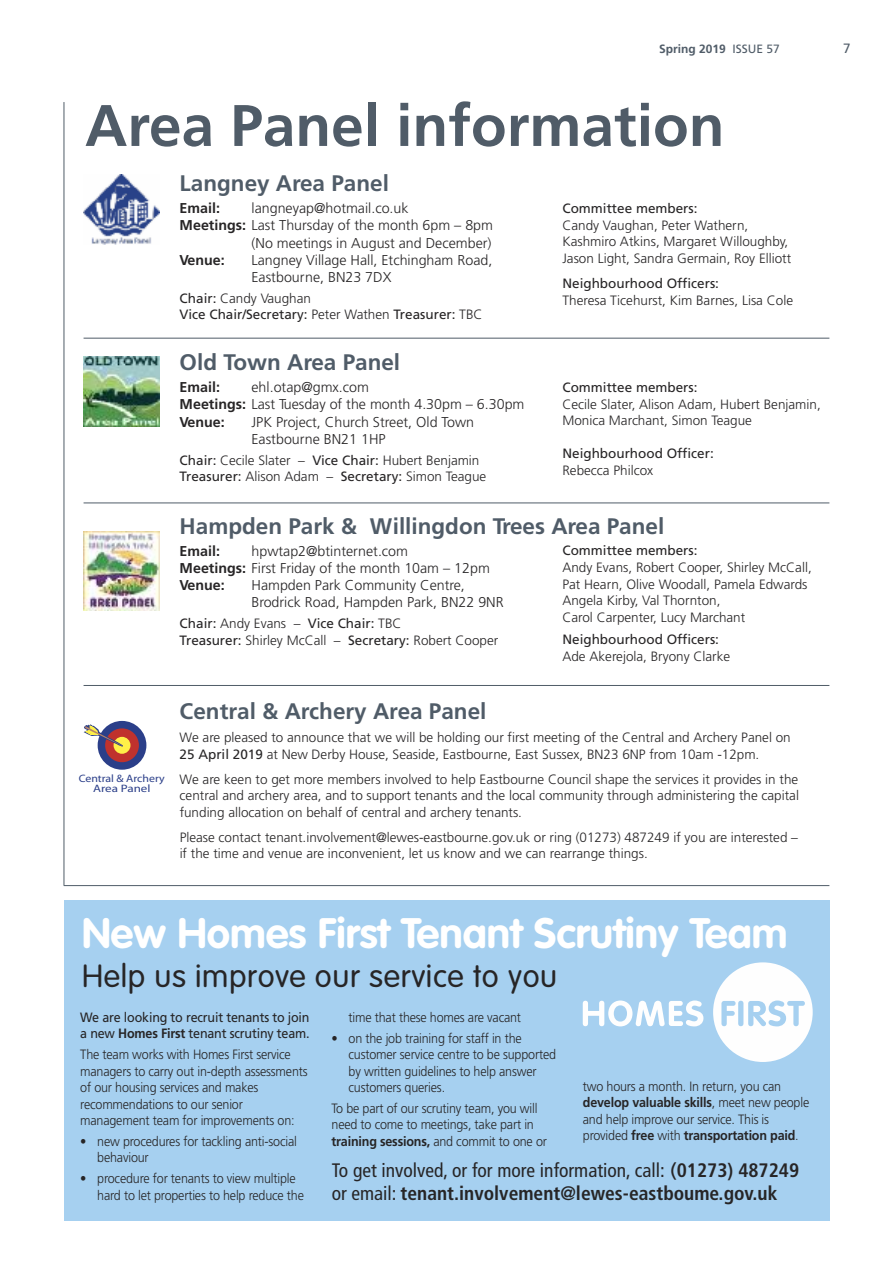
<style>
.page{position:relative;width:893px;height:1263px;background:#fff}
.page>*{position:absolute;margin:0;border:0;box-sizing:border-box;transform-origin:0 0}
.t1{font:700 58.5px "Frutiger";color:#505c68}
.t2{font:700 42px "VAG Rounded Std";color:#fff}
.t3{font:300 31.5px "VAG Rounded Std";letter-spacing:.02em;color:#272526}
.t4{font:700 22.5px "Frutiger";color:#505c68}
.t5{font:700 condensed 19.5px/22.5px "Frutiger";color:#272526}
.t6{font:300 14.25px/17.1px "Frutiger";color:#272526}
.t7{font:700 14.25px "Frutiger";color:#272526}
.t8{font:300 13.5px/16.5px "Frutiger";color:#272526}
.t9{font:300 13.5px/16.5px "Frutiger";color:#272526;scale:.93 1}
.t10{font:13.5px/16.5px "Frutiger";color:#272526}
.t11{font:13.5px/16.5px "Frutiger";color:#272526;scale:.93 1}
.t12{font:13.5px "Frutiger";color:#505c68}
.t13{font:700 12px "Frutiger";color:#505c68}
.t14{font:10.8px/10.8px "Myriad Pro";color:#2b3f89;text-align:center;scale:1.1 1}
.s1{font-weight:400}
.s2{font-weight:700}
.s3{font-weight:300}
.s4{font-weight:400;font-stretch:normal}
</style>
<div class="page">
<hr style="left:64px;top:102px;width:1px;height:783px;background:#505c68">
<img style="left:84px;top:532px;width:76px;height:79px">
<div style="left:100px;top:724px;width:44px;height:43px;background:#2b3f89;border-radius:50%"></div>
<div style="left:98px;top:721px;width:48px;height:49px;border:5px solid #2b3f89;border-radius:50%"></div>
<div style="left:108px;top:731px;width:28px;height:29px;background:#c0322d;border-radius:50%"></div>
<div style="left:105px;top:728px;width:34px;height:34px;border:5px solid #c0322d;border-radius:50%"></div>
<div style="left:114px;top:737px;width:16px;height:17px;background:#fff048;border-radius:50%"></div>
<svg style="left:84px;top:724px;width:40px;height:23px"></svg>
<img style="left:84px;top:174px;width:76px;height:70px">
<img style="left:84px;top:357px;width:76px;height:69px">
<hr style="left:84px;top:338px;width:745px;height:1px;background:#505c68">
<hr style="left:84px;top:503px;width:745px;height:1px;background:#505c68">
<hr style="left:84px;top:685px;width:745px;height:1px;background:#505c68">
<hr style="left:64px;top:885px;width:765px;height:1px;background:#505c68">
<div style="left:64px;top:900px;width:765px;height:320px;background:#a6d0f0"></div>
<svg style="left:713px;top:962px;width:100px;height:100px"></svg>
<svg style="left:583px;top:1000px;width:120px;height:26px"></svg>
<p class="t13" style="left:659px;top:44px;width:122px">Spring 2019 <span class="s1">ISSUE 57</span></p>
<p class="t12" style="left:843px;top:43px;width:9px">7</p>
<h1 class="t1" style="left:85px;top:102px;width:641px">Area Panel information</h1>
<h3 class="t4" style="left:180px;top:174px;width:211px">Langney Area Panel</h3>
<p class="t7" style="left:180px;top:203px;width:42px">Email:</p>
<p class="t6" style="left:252px;top:201px;width:159px">langneyap@hotmail.co.uk</p>
<p class="t6" style="left:180px;top:218px;width:315px"><span class="s2">Meetings:</span> Last Thursday of the month 6pm – 8pm</p>
<p class="t6" style="left:252px;top:235px;width:241px">(No meetings in August and December)</p>
<p class="t7" style="left:180px;top:254px;width:47px">Venue:</p>
<p class="t6" style="left:252px;top:252px;width:242px">Langney Village Hall, Etchingham Road,<br>Eastbourne, BN23 7DX</p>
<p class="t10" style="left:180px;top:291px;width:304px">Chair: <span class="s3">Candy Vaughan<br></span>Vice Chair/Secretary: <span class="s3">Peter Wathen</span> Treasurer: <span class="s3">TBC</span></p>
<h3 class="t4" style="left:180px;top:353px;width:222px">Old Town Area Panel</h3>
<p class="t7" style="left:180px;top:382px;width:42px">Email:</p>
<p class="t10" style="left:562px;top:201px;width:137px">Committee members:</p>
<p class="t8" style="left:562px;top:218px;width:230px">Candy Vaughan, Peter Wathern,<br>Kashmiro Atkins, Margaret Willoughby,<br>Jason Light, Sandra Germain, Roy Elliott</p>
<p class="t10" style="left:562px;top:276px;width:158px">Neighbourhood Officers:</p>
<p class="t8" style="left:562px;top:293px;width:232px">Theresa Ticehurst, Kim Barnes, Lisa Cole</p>
<p class="t6" style="left:180px;top:380px;width:346px;text-indent:72px">ehl.otap@gmx.com<br><span class="s2">Meetings:</span> Last Tuesday of the month 4.30pm – 6.30pm<br><span class="s2">Venue:</span></p>
<p class="t10" style="left:562px;top:380px;width:137px">Committee members:</p>
<p class="t8" style="left:562px;top:397px;width:260px">Cecile Slater, Alison Adam, Hubert Benjamin,<br>Monica Marchant, Simon Teague</p>
<p class="t10" style="left:562px;top:446px;width:153px">Neighbourhood Officer:</p>
<p class="t8" style="left:562px;top:463px;width:92px">Rebecca Philcox</p>
<p class="t6" style="left:252px;top:414px;width:224px">JPK Project, Church Street, Old Town<br>Eastbourne BN21 1HP</p>
<p class="t8" style="left:180px;top:453px;width:308px"><span class="s1">Chair:</span> Cecile Slater – <span class="s1">Vice Chair:</span> Hubert Benjamin<br><span class="s1">Treasurer:</span> Alison Adam – <span class="s1">Secretary:</span> Simon Teague</p>
<h3 class="t4" style="left:180px;top:517px;width:486px">Hampden Park &amp; Willingdon Trees Area Panel</h3>
<p class="t7" style="left:180px;top:545px;width:42px">Email:</p>
<p class="t6" style="left:180px;top:543px;width:312px;text-indent:72px">hpwtap2@btinternet.com<br><span class="s2">Meetings:</span> First Friday of the month 10am – 12pm<br><span class="s2">Venue:</span></p>
<p class="t10" style="left:562px;top:544px;width:137px">Committee members:</p>
<p class="t8" style="left:562px;top:560px;width:251px">Andy Evans, Robert Cooper, Shirley McCall, Pat Hearn, Olive Woodall, Pamela Edwards Angela Kirby, Val Thornton,<br>Carol Carpenter, Lucy Marchant</p>
<p class="t10" style="left:562px;top:632px;width:158px">Neighbourhood Officers:</p>
<p class="t8" style="left:562px;top:649px;width:169px">Ade Akerejola, Bryony Clarke</p>
<p class="t6" style="left:252px;top:578px;width:254px">Hampden Park Community Centre,<br>Brodrick Road, Hampden Park, BN22 9NR</p>
<p class="t8" style="left:180px;top:616px;width:320px"><span class="s1">Chair:</span> Andy Evans – <span class="s1">Vice Chair:</span> TBC<br><span class="s1">Treasurer:</span> Shirley McCall – <span class="s1">Secretary:</span> Robert Cooper</p>
<p class="t14" style="left:79px;top:773px;width:80px">Central &amp; Archery<br>Area Panel</p>
<h3 class="t4" style="left:180px;top:702px;width:308px">Central &amp; Archery Area Panel</h3>
<p class="t8" style="left:180px;top:730px;width:613px">We are pleased to announce that we will be holding our first meeting of the Central and Archery Panel on<br><span class="s1">25 April 2019</span> at New Derby House, Seaside, Eastbourne, East Sussex, BN23 6NP from 10am -12pm.</p>
<p class="t8" style="left:180px;top:772px;width:621px;text-align:justify">We are keen to get more members involved to help Eastbourne Council shape the services it provides in the central and archery area, and to support tenants and the local community through administering the capital funding allocation on behalf of central and archery tenants.</p>
<p class="t8" style="left:180px;top:830px;width:620px">Please contact tenant.involvement@lewes-eastbourne.gov.uk or ring (01273) 487249 if you are interested – if the time and venue are inconvenient, let us know and we can rearrange things.</p>
<h2 class="t2" style="left:82px;top:910px;width:707px">New Homes First Tenant Scrutiny Team</h2>
<h3 class="t3" style="left:82px;top:964px;width:477px">Help us improve our service to you</h3>
<p class="t11" style="left:80px;top:1010px;width:248px">We are looking to recruit tenants to join a new <span class="s2">Homes First</span> tenant scrutiny team.</p>
<p class="t9" style="left:80px;top:1047px;width:246px">The team works with Homes First service managers to carry out in-depth assessments of our housing services and makes recommendations to our senior management team for improvements on:</p>
<p class="t9" style="left:97px;top:1134px;width:216px;text-indent:-17px">• new procedures for tackling anti-social behaviour</p>
<p class="t9" style="left:97px;top:1171px;width:224px;text-indent:-17px">• procedure for tenants to view multiple hard to let properties to help reduce the</p>
<p class="t9" style="left:349px;top:1010px;width:187px">time that these homes are vacant</p>
<p class="t9" style="left:349px;top:1030px;width:225px;text-indent:-17px">• on the job training for staff in the customer service centre to be supported by written guidelines to help answer customers queries.</p>
<p class="t9" style="left:332px;top:1101px;width:233px">To be part of our scrutiny team, you will need to come to meetings, take part in <span class="s2">training sessions,</span> and commit to one or</p>
<p class="t9" style="left:583px;top:1079px;width:245px">two hours a month. In return, you can <span class="s2">develop valuable skills</span>, meet new people and help improve our service. This is provided <span class="s2">free</span> with <span class="s2">transportation paid</span>.</p>
<h3 class="t5" style="left:332px;top:1160px;width:469px"><span class="s1">To get involved, or for more information, call:</span> <span class="s4">(</span>01273) 487249 <span class="s1">or email:</span> tenant.involvement@lewes-eastboume.gov.uk</h3>
</div>
